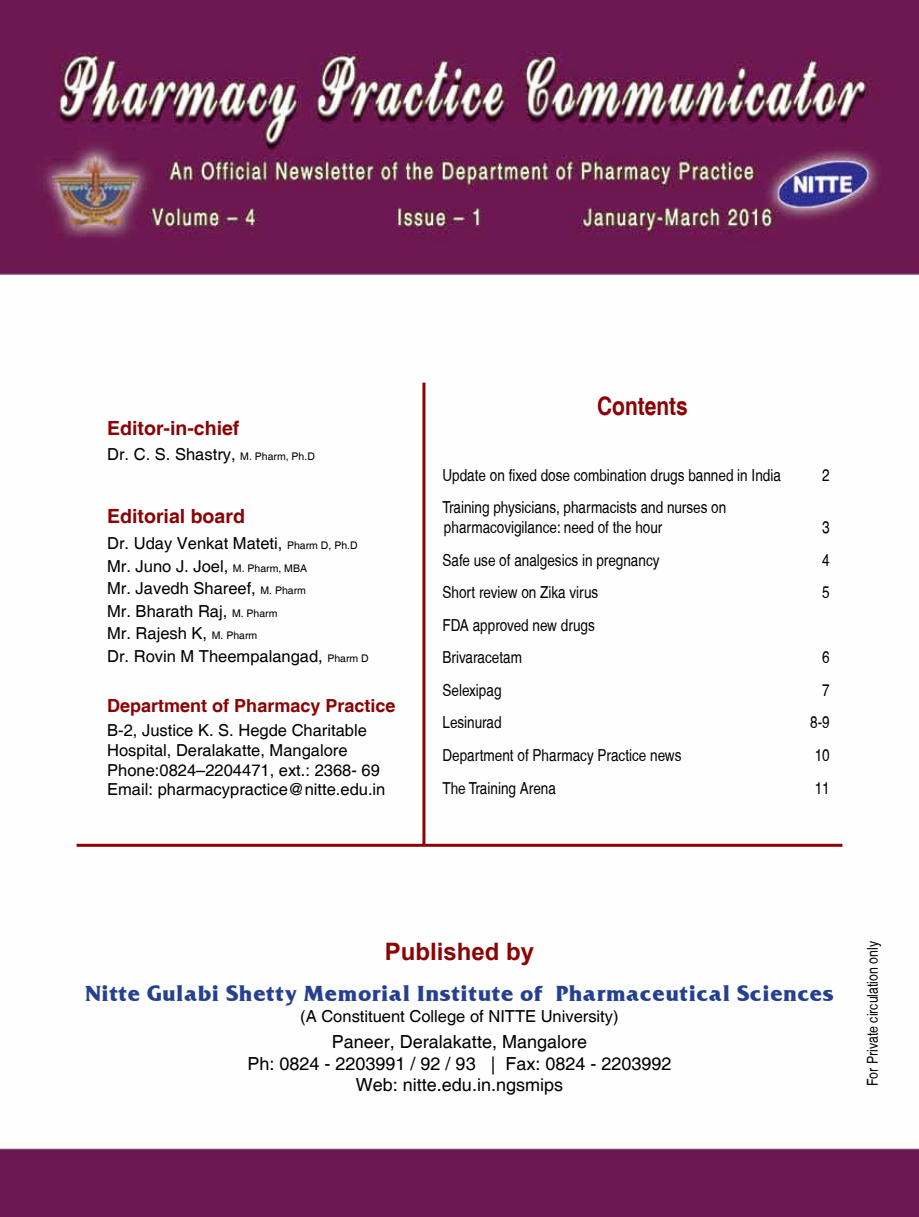
<style>
.page{position:relative;width:919px;height:1217px;background:#fff}
.page>*{position:absolute;margin:0;border:0;box-sizing:border-box;transform-origin:0 0}
.t1{font:700 condensed 25.5px "Helvetica";color:#8b0304}
.t2{font:700 24px "Arial";color:#8b0304}
.t3{font:700 21px "Fritz Quad";color:#25408f}
.t4{font:700 19.5px "Helvetica";color:#8b0304}
.t5{font:18px/21.6px "Helvetica";color:#000;text-align:center}
.t6{font:700 18px "Helvetica";color:#8b0304}
.t7{font:16.5px/22.5px "Helvetica";color:#000}
.t8{font:condensed 16.5px/19.8px "Helvetica";color:#000}
.t9{font:condensed 15px "Helvetica";color:#000}
.s1{font-size:10.5px}
</style>
<div class="page">
<img style="left:0;top:0;width:918px;height:1216px">
<hr style="left:422px;top:382px;width:3px;height:462px;background:#8b0304">
<hr style="left:77px;top:843px;width:765px;height:3px;background:#8b0304">
<p class="t4" style="left:107px;top:416px;width:134px">Editor-in-chief</p>
<p class="t7" style="left:107px;top:443px;width:209px">Dr. C. S. Shastry, <span class="s1">M. Pharm, Ph.D</span></p>
<p class="t4" style="left:107px;top:503px;width:139px">Editorial board</p>
<p class="t7" style="left:107px;top:533px;width:263px">Dr. Uday Venkat Mateti, <span class="s1">Pharm D, Ph.D<br></span>Mr. Juno J. Joel, <span class="s1">M. Pharm, MBA<br></span>Mr. Javedh Shareef, <span class="s1">M. Pharm<br></span>Mr. Bharath Raj, <span class="s1">M. Pharm<br></span>Mr. Rajesh K, <span class="s1">M. Pharm<br></span>Dr. Rovin M Theempalangad, <span class="s1">Pharm D</span></p>
<p class="t6" style="left:107px;top:694px;width:290px">Department of Pharmacy Practice</p>
<p class="t7" style="left:107px;top:720px;width:280px;line-height:19.8px">B-2, Justice K. S. Hegde Charitable Hospital, Deralakatte, Mangalore Phone:0824–2204471, ext.: 2368- 69<br>Email: pharmacypractice@nitte.edu.in</p>
<h1 class="t1" style="left:597px;top:391px;width:92px">Contents</h1>
<p class="t8" style="left:442px;top:464px;width:340px">Update on fixed dose combination drugs banned in India</p>
<p class="t8" style="left:822px;top:464px;width:9px">2</p>
<p class="t8" style="left:442px;top:497px;width:285px">Training physicians, pharmacists and nurses on pharmacovigilance: need of the hour</p>
<p class="t8" style="left:822px;top:517px;width:9px">3</p>
<p class="t8" style="left:442px;top:549px;width:218px">Safe use of analgesics in pregnancy</p>
<p class="t8" style="left:822px;top:549px;width:9px">4</p>
<p class="t8" style="left:442px;top:582px;width:157px">Short review on Zika virus</p>
<p class="t8" style="left:822px;top:582px;width:9px">5</p>
<p class="t8" style="left:442px;top:608px;width:154px;line-height:32.5px">FDA approved new drugs<br>Brivaracetam</p>
<p class="t8" style="left:822px;top:647px;width:9px">6</p>
<p class="t8" style="left:442px;top:680px;width:61px">Selexipag</p>
<p class="t8" style="left:822px;top:680px;width:9px">7</p>
<p class="t8" style="left:442px;top:712px;width:61px">Lesinurad</p>
<p class="t8" style="left:810px;top:712px;width:21px">8-9</p>
<p class="t8" style="left:442px;top:745px;width:240px">Department of Pharmacy Practice news</p>
<p class="t8" style="left:814px;top:745px;width:17px">10</p>
<p class="t8" style="left:442px;top:777px;width:115px">The Training Arena</p>
<p class="t8" style="left:814px;top:777px;width:17px">11</p>
<h2 class="t2" style="left:385px;top:935px;width:151px">Published by</h2>
<p class="t3" style="left:85px;top:979px;width:750px">Nitte Gulabi Shetty Memorial Institute of Pharmaceutical Sciences</p>
<p class="t7" style="left:300px;top:1005px;width:320px">(A Constituent College of NITTE University)</p>
<p class="t5" style="left:247px;top:1031px;width:425px">Paneer, Deralakatte, Mangalore<br>Ph: 0824 - 2203991 / 92 / 93 | Fax: 0824 - 2203992<br>Web: nitte.edu.in.ngsmips</p>
<p class="t9" style="left:863px;top:1085px;width:146px;rotate:-90deg">For Private circulation only</p>
</div>
